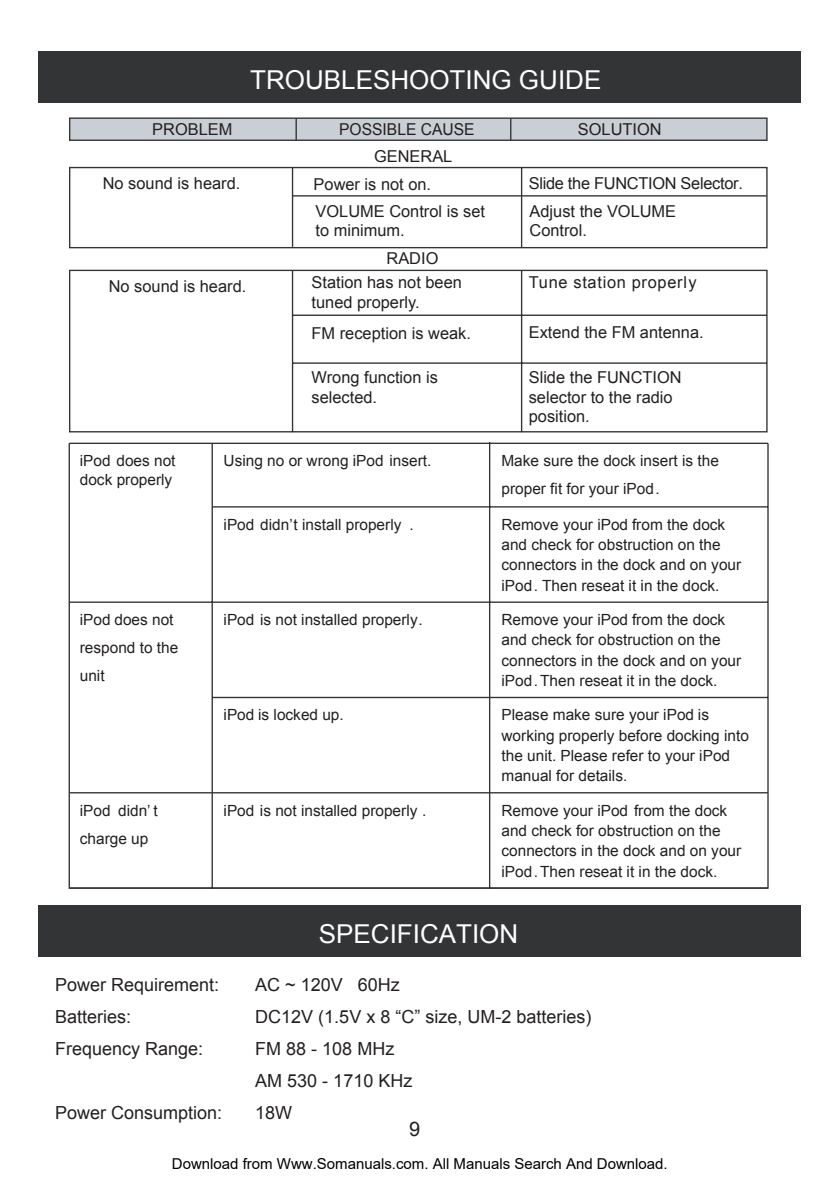
<style>
.page{position:relative;width:840px;height:1192px;background:#fff}
.page>*{position:absolute;margin:0;border:0;box-sizing:border-box;transform-origin:0 0}
.t1{font:26px "Arial";color:#fff}
.t2{font:20px "Arial";color:#231f20}
.t3{font:18px/32px "Arial";color:#231f20}
.t4{font:16.4px/19.6px "Arial";color:#231f20}
.t5{font:16.4px/27.4px "Arial";letter-spacing:-.02em;color:#231f20}
.t6{font:16.4px "Arial";letter-spacing:.04em;color:#231f20}
.t7{font:16.4px "Arial";color:#231f20;scale:.95 1}
.t8{font:15.4px/20.4px "Arial";color:#231f20}
.t9{font:15px "Arial";color:#000}
</style>
<div class="page">
<div style="left:39px;top:51px;width:762px;height:52px;background:#323436"></div>
<svg style="left:69px;top:166px;width:699px;height:83px"></svg>
<div style="left:70px;top:118px;width:697px;height:22px;background:#cacfd6"></div>
<div style="left:69px;top:117px;width:698px;height:24px;border:1px solid #323436"></div>
<hr style="left:295px;top:118px;width:2px;height:22px;background:#323436">
<svg style="left:510px;top:118px;width:1px;height:22px"></svg>
<hr style="left:292px;top:195px;width:474px;height:1px;background:#323436">
<svg style="left:69px;top:269px;width:699px;height:164px"></svg>
<div style="left:39px;top:905px;width:762px;height:52px;background:#323436"></div>
<svg style="left:68px;top:442px;width:701px;height:447px"></svg>
<hr style="left:69px;top:792px;width:699px;height:1px;background:#323436">
<hr style="left:69px;top:887px;width:699px;height:1px;background:#323436">
<h1 class="t1" style="left:250px;top:62px;width:353px">TROUBLESHOOTING GUIDE</h1>
<p class="t4" style="left:152px;top:120px;width:82px">PROBLEM</p>
<p class="t7" style="left:339px;top:119px;width:144px">POSSIBLE CAUSE</p>
<p class="t4" style="left:578px;top:120px;width:85px">SOLUTION</p>
<p class="t4" style="left:374px;top:146px;width:80px">GENERAL</p>
<p class="t4" style="left:103px;top:173px;width:139px">No sound is heard.</p>
<p class="t4" style="left:314px;top:170px;width:173px;line-height:27.2px">Power is not on.<br>VOLUME Control is set</p>
<p class="t4" style="left:315px;top:221px;width:91px">to minimum.</p>
<p class="t5" style="left:529px;top:170px;width:216px">Slide the FUNCTION Selector.<br>Adjust the VOLUME</p>
<p class="t4" style="left:529px;top:221px;width:59px">Control.</p>
<p class="t4" style="left:311px;top:247px;width:152px;line-height:24px;text-indent:75px">RADIO<br>Station has not been</p>
<p class="t4" style="left:311px;top:287px;width:161px;line-height:30.8px">tuned properly.<br>FM reception is weak.</p>
<p class="t4" style="left:311px;top:367px;width:128px">Wrong function is selected.</p>
<p class="t4" style="left:529px;top:367px;width:154px">Slide the FUNCTION selector to the radio position.</p>
<p class="t4" style="left:109px;top:277px;width:139px">No sound is heard.</p>
<p class="t6" style="left:529px;top:272px;width:169px">Tune station proper. ly</p>
<p class="t4" style="left:529px;top:322px;width:176px">Extend the FM antenna.</p>
<p class="t8" style="left:80px;top:450px;width:97px">iPod does not</p>
<p class="t8" style="left:80px;top:469px;width:94px">dock properly</p>
<p class="t8" style="left:224px;top:450px;width:209px">Using no or wrong iPod insert.</p>
<p class="t8" style="left:501px;top:447px;width:219px;line-height:28px">Make sure the dock insert is the proper fit for your iPod.</p>
<p class="t8" style="left:224px;top:514px;width:192px">iPod didn’t install properly .</p>
<p class="t8" style="left:501px;top:514px;width:241px">Remove your iPod from the dock and check for obstruction on the connectors in the dock and on your iPod . Then reseat it in the dock.</p>
<p class="t8" style="left:80px;top:605px;width:100px;line-height:28px">iPod does not respond to the unit</p>
<p class="t8" style="left:224px;top:609px;width:201px">iPod is not installed properly.</p>
<p class="t8" style="left:501px;top:609px;width:241px">Remove your iPod from the dock and check for obstruction on the connectors in the dock and on your iPod .Then reseat it in the dock.</p>
<p class="t8" style="left:224px;top:704px;width:122px">iPod is locked up.</p>
<p class="t8" style="left:501px;top:704px;width:249px">Please make sure your iPod is working properly before docking into the unit. Please refer to your iPod manual for details.</p>
<p class="t8" style="left:80px;top:796px;width:79px;line-height:28px">iPod didn’ t charge up</p>
<p class="t8" style="left:224px;top:800px;width:204px">iPod is not installed properly .</p>
<p class="t8" style="left:501px;top:800px;width:241px">Remove your iPod from the dock and check for obstruction on the connectors in the dock and on your iPod .Then reseat it in the dock.</p>
<h1 class="t1" style="left:319px;top:916px;width:201px">SPECIFICATION</h1>
<p class="t3" style="left:55px;top:968px;width:166px">Power Requirement:</p>
<p class="t3" style="left:255px;top:968px;width:146px">AC ~ 120V 60Hz</p>
<p class="t3" style="left:55px;top:1000px;width:78px">Batteries:</p>
<p class="t3" style="left:255px;top:1000px;width:338px">DC12V (1.5V x 8 “C” size, UM-2 batteries)</p>
<p class="t3" style="left:55px;top:1032px;width:150px">Frequency Range:</p>
<p class="t3" style="left:255px;top:1032px;width:159px">FM 88 - 108 MHz<br>AM 530 - 1710 KHz</p>
<p class="t3" style="left:55px;top:1096px;width:169px">Power Consumption:</p>
<p class="t3" style="left:255px;top:1096px;width:39px">18W</p>
<p class="t2" style="left:409px;top:1115px;width:13px">9</p>
<p class="t9" style="left:172px;top:1154px;width:497px">Download from Www.Somanuals.com. All Manuals Search And Download.</p>
</div>
